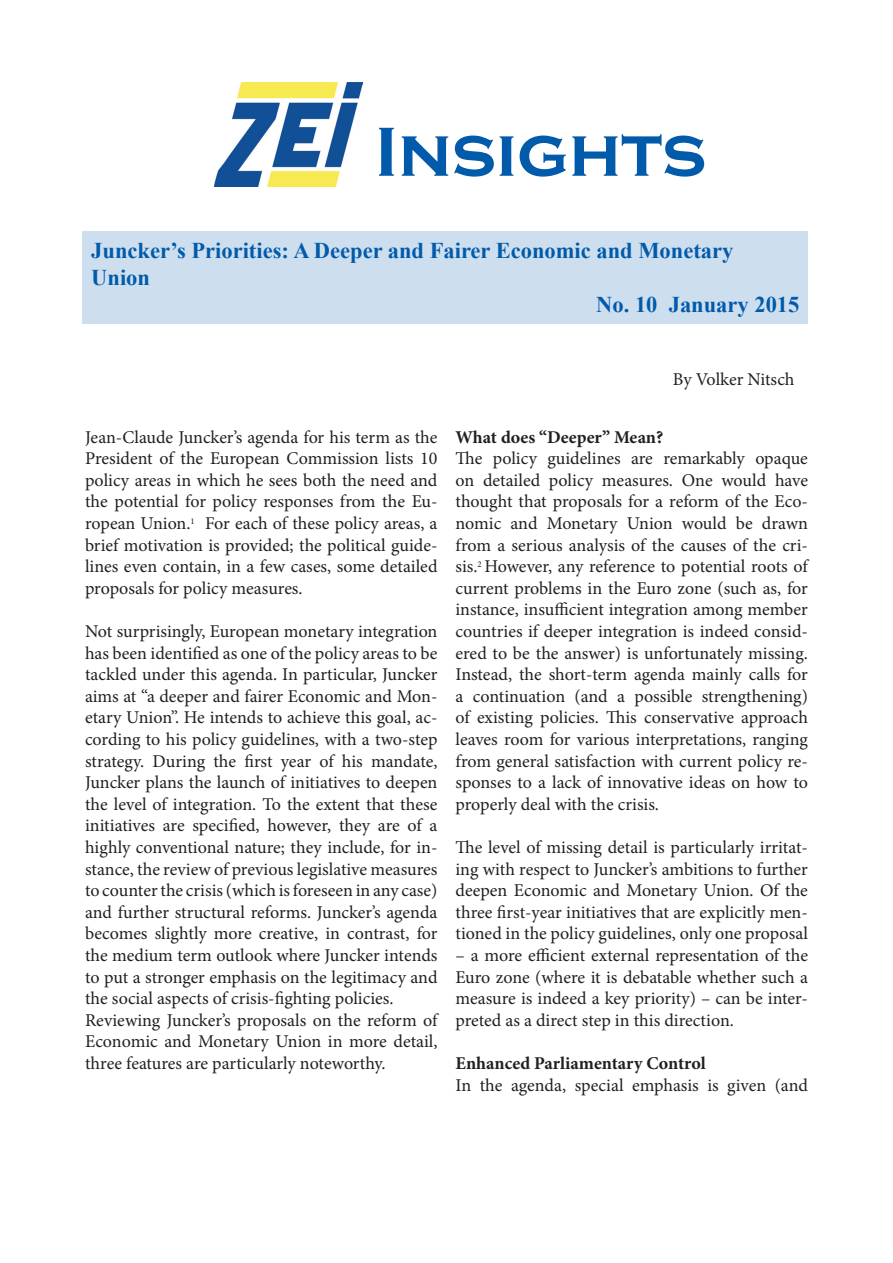
<style>
.page{position:relative;width:893px;height:1263px;background:#fff}
.page>*{position:absolute;margin:0;border:0;box-sizing:border-box;transform-origin:0 0}
.Titel{font:700 72px "Copperplate Gothic";color:#015aaa}
.t1{font:700 22.5px/27px "Times New Roman";color:#015aaa}
.t2{font:18px/21.6px "Minion Pro";color:#231f20;text-align:justify}
.t3{font:700 18px "Minion Pro";color:#231f20}
</style>
<div class="page">
<div style="left:83px;top:231px;width:725px;height:92px;background:#cddeee"></div>
<img style="left:215px;top:82px;width:148px;height:105px">
<p class="Titel" style="left:375px;top:112px;width:333px">Insights</p>
<p class="t1" style="left:91px;top:236px;width:643px">Juncker’s Priorities: A Deeper and Fairer Economic and Monetary<br>Union</p>
<p class="t1" style="left:596px;top:290px;width:205px">No. 10 January 2015</p>
<p class="t2" style="left:85px;top:426px;width:354px">Jean-Claude Juncker’s agenda for his term as the President of the European Commission lists 10 policy areas in which he sees both the need and the potential for policy responses from the Eu&shy;ropean Union.<sup>1</sup> For each of these policy areas, a brief motivation is provided; the political guide&shy;lines even contain, in a few cases, some detailed proposals for policy measures.</p>
<p class="t2" style="left:85px;top:620px;width:354px">Not surprisingly, European monetary integration has been identified as one of the policy areas to be tackled under this agenda. In particular, Juncker aims at “a deeper and fairer Economic and Mon&shy;etary Union”. He intends to achieve this goal, ac&shy;cording to his policy guidelines, with a two-step strategy. During the first year of his mandate, Juncker plans the launch of initiatives to deepen the level of integration. To the extent that these initiatives are specified, however, they are of a highly conventional nature; they include, for in&shy;stance, the review of previous legislative measures to counter the crisis (which is foreseen in any case) and further structural reforms. Juncker’s agenda becomes slightly more creative, in contrast, for the medium term outlook where Juncker intends to put a stronger emphasis on the legitimacy and the social aspects of crisis-fighting policies.</p>
<p class="t2" style="left:85px;top:1009px;width:354px">Reviewing Juncker’s proposals on the reform of Economic and Monetary Union in more detail, three features are particularly noteworthy.</p>
<p class="t2" style="left:673px;top:369px;width:123px">By Volker Nitsch</p>
<p class="t3" style="left:455px;top:424px;width:209px">What does “Deeper” Mean?</p>
<p class="t2" style="left:455px;top:448px;width:354px">The policy guidelines are remarkably opaque on detailed policy measures. One would have thought that proposals for a reform of the Eco&shy;nomic and Monetary Union would be drawn from a serious analysis of the causes of the cri&shy;sis.<sup>2</sup> However, any reference to potential roots of current problems in the Euro zone (such as, for instance, insufficient integration among member countries if deeper integration is indeed consid&shy;ered to be the answer) is unfortunately missing.<br>Instead, the short-term agenda mainly calls for a continuation (and a possible strengthening) of existing policies. This conservative approach leaves room for various interpretations, ranging from general satisfaction with current policy re&shy;sponses to a lack of innovative ideas on how to properly deal with the crisis.</p>
<p class="t2" style="left:455px;top:836px;width:354px">The level of missing detail is particularly irritat&shy;ing with respect to Juncker’s ambitions to further deepen Economic and Monetary Union. Of the three first-year initiatives that are explicitly men&shy;tioned in the policy guidelines, only one proposal</p>
<p class="t2" style="left:455px;top:944px;width:354px">– a more efficient external representation of the Euro zone (where it is debatable whether such a measure is indeed a key priority) – can be inter&shy;preted as a direct step in this direction.</p>
<p class="t3" style="left:455px;top:1051px;width:252px">Enhanced Parliamentary Control</p>
<p class="t2" style="left:455px;top:1074px;width:354px">In the agenda, special emphasis is given (and</p>
</div>
